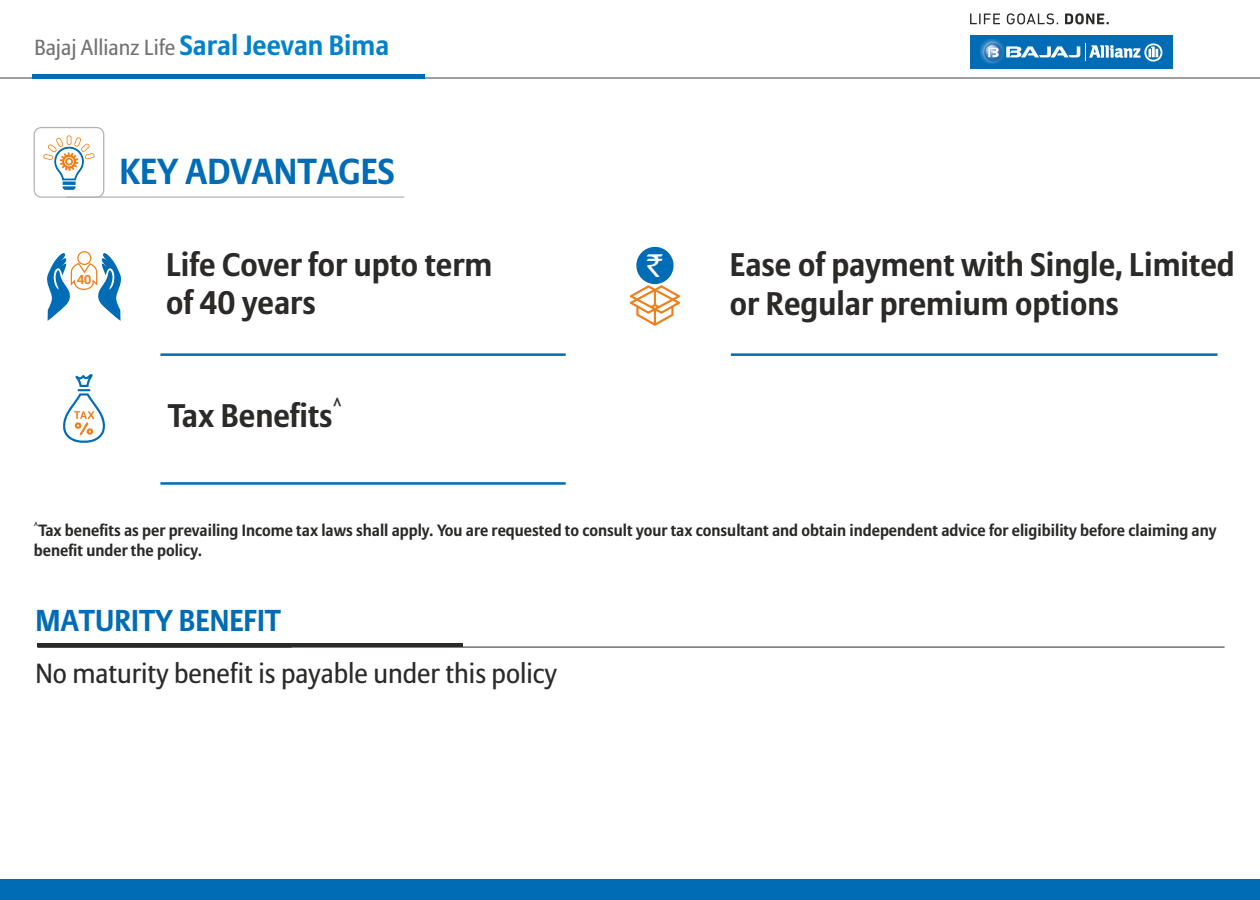
<style>
.page{position:relative;width:1260px;height:900px;background:#fff}
.page>*{position:absolute;margin:0;border:0;box-sizing:border-box;transform-origin:0 0}
.t1{font:700 36px "Allianz Sans";color:#006cb5}
.t2{font:700 32.5px/38.5px "Allianz Sans";color:#2b2a29}
.t3{font:31px "Rupee Foradian";color:#fefefe}
.t4{font:700 30px "Allianz Sans";color:#006cb5}
.t5{font:27.5px "Allianz Sans";color:#2b2a29}
.t6{font:21.75px "Allianz Sans";color:#727271}
.t7{font:700 16.25px/19.2px "Allianz Sans";color:#2b2a29}
.t8{font:700 13px "Allianz Sans";color:#ef7f1a}
.t9{font:700 8px "Allianz Sans";color:#2b2a29}
.s1{font-weight:700;font-size:27.75px;color:#0282cb}
</style>
<div class="page">
<hr style="left:0;top:78px;width:1260px;height:1px;background:#9d9e9e">
<div style="left:970px;top:35px;width:203px;height:33px;background:#006cb5"></div>
<img style="left:981px;top:40px;width:20px;height:24px">
<svg style="left:983px;top:43px;width:179px;height:19px"></svg>
<svg style="left:970px;top:13px;width:139px;height:11px"></svg>
<div style="left:33px;top:74px;width:392px;height:5px;background:#006cb5"></div>
<div style="left:0;top:879px;width:1260px;height:21px;background:#006cb5"></div>
<hr style="left:731px;top:353px;width:487px;height:3px;background:#006cb5">
<hr style="left:160px;top:482px;width:406px;height:3px;background:#006cb5">
<hr style="left:160px;top:353px;width:406px;height:3px;background:#006cb5">
<div style="left:34px;top:127px;width:70px;height:71px;border:1px solid #b2b3b3;border-radius:7px"></div>
<svg style="left:43px;top:135px;width:52px;height:55px"></svg>
<hr style="left:66px;top:196px;width:338px;height:2px;background:#b2b3b3">
<svg style="left:63px;top:374px;width:42px;height:69px"></svg>
<svg style="left:47px;top:251px;width:74px;height:70px"></svg>
<div style="left:636px;top:247px;width:38px;height:37px;background:#006cb5;border-radius:50%"></div>
<svg style="left:630px;top:285px;width:50px;height:41px"></svg>
<hr style="left:37px;top:647px;width:255px;height:1px;background:#2b2a29">
<hr style="left:38px;top:647px;width:1187px;height:1px;background:#2b2a29">
<hr style="left:37px;top:643px;width:426px;height:4px;background:#2b2a29">
<h3 class="t6" style="left:34px;top:38px;width:356px">Bajaj Allianz Life <span class="s1">Saral Jeevan Bima</span></h3>
<p class="t8" style="left:77px;top:274px;width:16px">40</p>
<h1 class="t1" style="left:120px;top:156px;width:277px">KEY ADVANTAGES</h1>
<h2 class="t2" style="left:166px;top:248px;width:328px">Life Cover for upto term of 40 years</h2>
<p class="t7" style="left:333px;top:396px;width:11px">^</p>
<h2 class="t2" style="left:168px;top:399px;width:166px">Tax Benefits</h2>
<h3 class="t3" style="left:647px;top:253px;width:17px">`</h3>
<h2 class="t2" style="left:730px;top:248px;width:506px">Ease of payment with Single, Limited or Regular premium options</h2>
<p class="t9" style="left:34px;top:522px;width:6px">^</p>
<p class="t7" style="left:34px;top:522px;width:1184px">Tax benefits as per prevailing Income tax laws shall apply. You are requested to consult your tax consultant and obtain independent advice for eligibility before claiming any benefit under the policy.</p>
<h3 class="t4" style="left:36px;top:607px;width:247px">MATURITY BENEFIT</h3>
<h3 class="t5" style="left:35px;top:662px;width:523px">No maturity benefit is payable under this policy</h3>
</div>
